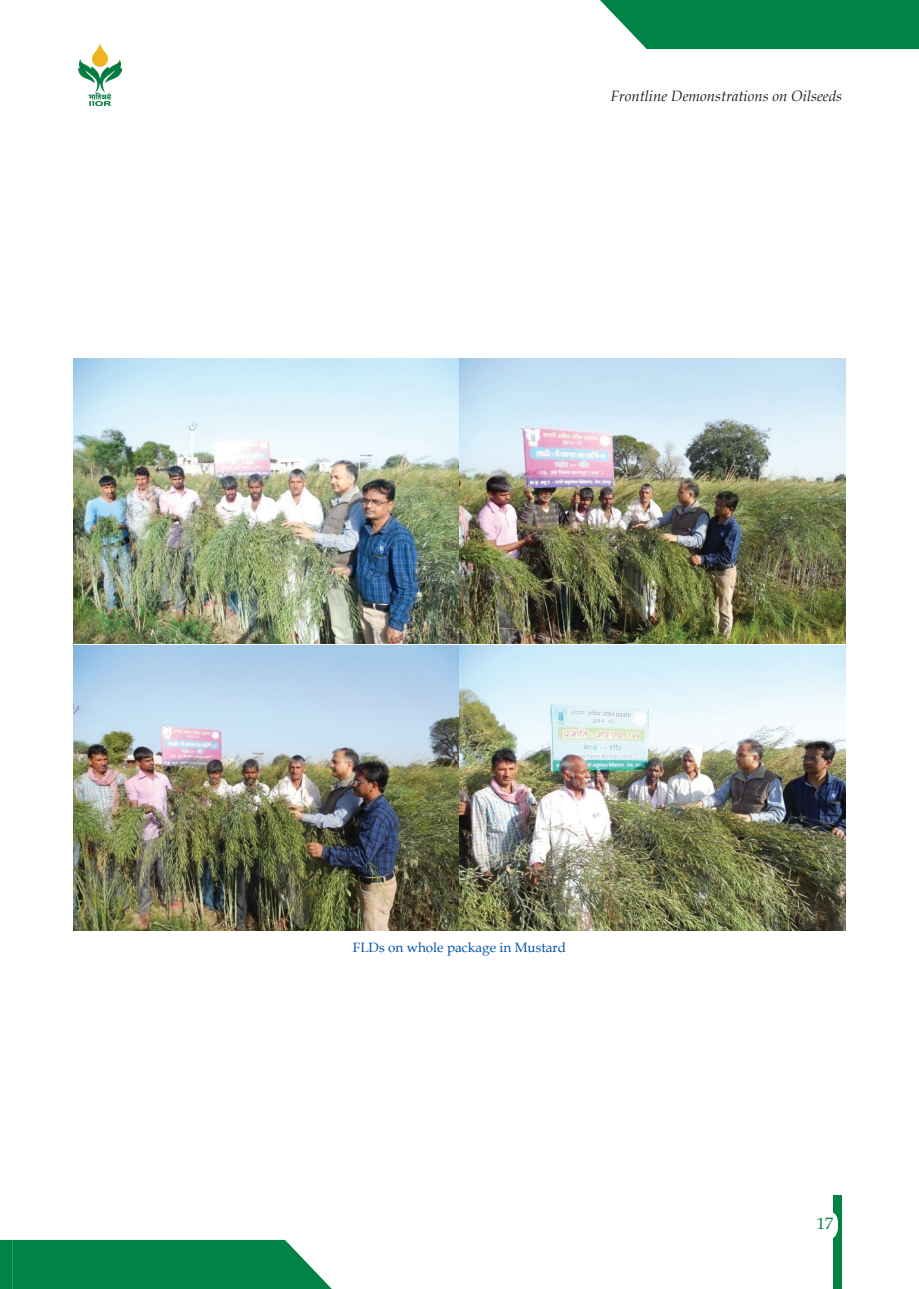
<style>
.page{position:relative;width:919px;height:1289px;background:#fff}
.page>*{position:absolute;margin:0;border:0;box-sizing:border-box;transform-origin:0 0}
.t1{font:16.5px "Book Antiqua";color:#008345}
.t2{font:italic 15px "Book Antiqua";color:#231f20}
.t3{font:13.5px "Book Antiqua";color:#0154a6}
</style>
<div class="page">
<img style="left:79px;top:43px;width:42px;height:62px">
<svg style="left:600px;top:0;width:318px;height:49px;background:#138c53"></svg>
<svg style="left:0;top:1239px;width:331px;height:49px;background:#168e55"></svg>
<div style="left:833px;top:1195px;width:8px;height:93px;background:#008345"></div>
<svg style="left:833px;top:1212px;width:4px;height:26px"></svg>
<img style="left:73px;top:358px;width:772px;height:285px">
<img style="left:73px;top:645px;width:772px;height:285px">
<p class="t2" style="left:610px;top:85px;width:233px">Frontline Demonstrations on Oilseeds</p>
<p class="t3" style="left:353px;top:937px;width:215px">FLDs on whole package in Mustard</p>
<p class="t1" style="left:816px;top:1211px;width:18px">17</p>
</div>
